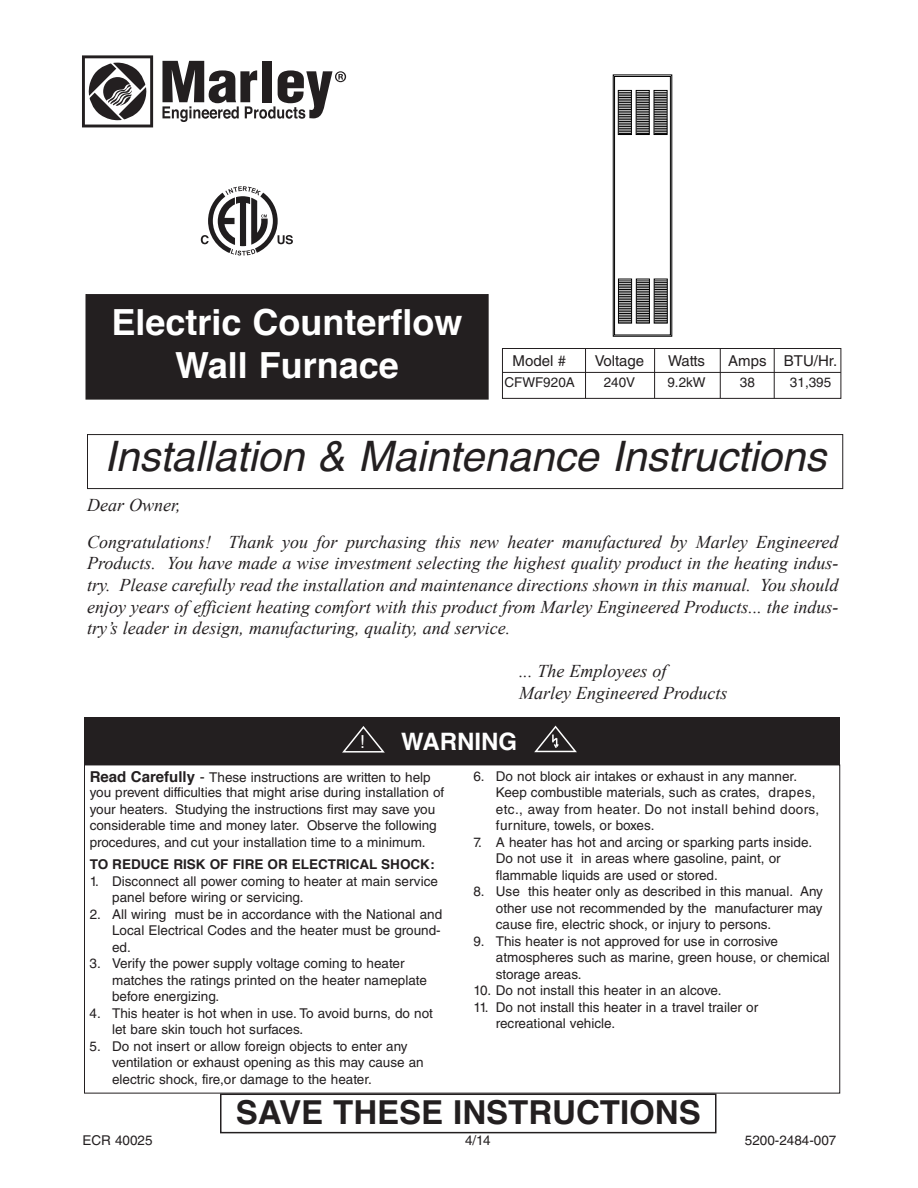
<style>
.page{position:relative;width:918px;height:1188px;background:#fff}
.page>*{position:absolute;margin:0;border:0;box-sizing:border-box;transform-origin:0 0}
.t1{font:italic 42px "Helvetica";color:#231f20}
.t2{font:700 36px/43.5px "Helvetica";color:#fff;text-align:center}
.t3{font:700 33px "Helvetica";color:#231f20}
.t4{font:700 24px "Helvetica";color:#fff}
.t5{font:italic 18px/21.6px "Times New Roman";color:#231f20}
.t6{font:18px "Helvetica LT Std";color:#fff}
.t7{font:15px "Helvetica LT Std";color:#231f20}
.t8{font:13.5px/16.5px "Helvetica LT Std";color:#231f20}
.t9{font:700 13.5px "Helvetica";color:#231f20}
.s1{font-family:"Helvetica";font-weight:700;font-size:15px}
.s2{font-size:15px}
</style>
<div class="page">
<div style="left:86px;top:295px;width:402px;height:104px;background:#231f20"></div>
<div style="left:86px;top:294px;width:403px;height:105px;border:1px solid #231f20"></div>
<div style="left:87px;top:434px;width:756px;height:55px;border:1px solid #231f20"></div>
<div style="left:84px;top:717px;width:756px;height:48px;background:#231f20"></div>
<div style="left:220px;top:1094px;width:497px;height:39px;border:2px solid #231f20"></div>
<svg style="left:342px;top:726px;width:43px;height:27px"></svg>
<svg style="left:534px;top:726px;width:43px;height:26px"></svg>
<div style="left:502px;top:348px;width:339px;height:51px;border:1px solid #231f20"></div>
<hr style="left:503px;top:372px;width:338px;height:1px;background:#231f20">
<hr style="left:774px;top:348px;width:1px;height:50px;background:#231f20">
<hr style="left:720px;top:348px;width:1px;height:50px;background:#231f20">
<hr style="left:654px;top:348px;width:1px;height:50px;background:#231f20">
<hr style="left:585px;top:348px;width:1px;height:50px;background:#231f20">
<div style="left:613px;top:75px;width:59px;height:261px;border:1px solid #000"></div>
<div style="left:618px;top:90px;width:14px;height:45px;border:1px solid #000"></div>
<div style="left:636px;top:90px;width:14px;height:45px;border:1px solid #000"></div>
<div style="left:654px;top:90px;width:13px;height:45px;border:1px solid #000"></div>
<svg style="left:618px;top:92px;width:49px;height:42px;background:#747474"></svg>
<div style="left:654px;top:279px;width:14px;height:44px;border:1px solid #000"></div>
<svg style="left:618px;top:281px;width:49px;height:42px;background:#757575"></svg>
<svg style="left:201px;top:186px;width:92px;height:70px"></svg>
<svg style="left:82px;top:55px;width:71px;height:72px"></svg>
<svg style="left:162px;top:61px;width:184px;height:61px"></svg>
<h2 class="t2" style="left:112px;top:303px;width:353px">Electric Counterflow<br>Wall Furnace</h2>
<p class="t7" style="left:513px;top:355px;width:55px">Model #</p>
<p class="t7" style="left:595px;top:355px;width:51px">Voltage</p>
<p class="t7" style="left:668px;top:355px;width:39px">Watts</p>
<p class="t7" style="left:728px;top:355px;width:111px">Amps BTU/Hr.</p>
<p class="t8" style="left:504px;top:376px;width:72px">CFWF920A</p>
<p class="t8" style="left:604px;top:376px;width:33px">240V</p>
<p class="t8" style="left:667px;top:376px;width:40px">9.2kW</p>
<p class="t8" style="left:740px;top:376px;width:17px">38</p>
<p class="t8" style="left:790px;top:376px;width:43px">31,395</p>
<h1 class="t1" style="left:104px;top:438px;width:723px">Installation &amp; Maintenance Instructions</h1>
<h3 class="t5" style="left:87px;top:487px;width:753px;line-height:36.6px">Dear Owner,<br>Congratulations! Thank you for purchasing this new heater manufactured by Marley Engineered</h3>
<p class="t5" style="left:87px;top:552px;width:753px;text-align:justify">Products. You have made a wise investment selecting the highest quality product in the heating indus&shy;try. Please carefully read the installation and maintenance directions shown in this manual. You should enjoy years of efficient heating comfort with this product from Marley Engineered Products... the indus&shy;try’s leader in design, manufacturing, quality, and service.</p>
<h3 class="t5" style="left:519px;top:660px;width:210px">... The Employees of<br>Marley Engineered Products</h3>
<h3 class="t6" style="left:360px;top:735px;width:7px">!</h3>
<h3 class="t4" style="left:401px;top:731px;width:117px">WARNING</h3>
<p class="t8" style="left:90px;top:771px;width:356px;line-height:15.3px"><span class="s1">Read Carefully</span> <span class="s2">-</span> These instructions are written to help you prevent difficulties that might arise during installation of</p>
<p class="t8" style="left:90px;top:802px;width:349px;text-align:justify">your heaters. Studying the instructions first may save you considerable time and money later. Observe the following procedures, and cut your installation time to a minimum.</p>
<p class="t9" style="left:90px;top:859px;width:346px">TO REDUCE RISK OF FIRE OR ELECTRICAL SHOCK:</p>
<p class="t8" style="left:112px;top:874px;width:327px;text-indent:-22px">1. Disconnect all power coming to heater at main service panel before wiring or servicing.</p>
<p class="t8" style="left:112px;top:907px;width:332px;text-align:justify;text-indent:-22px">2. All wiring must be in accordance with the National and Local Electrical Codes and the heater must be ground&shy;ed.</p>
<p class="t8" style="left:112px;top:957px;width:316px;text-indent:-22px">3. Verify the power supply voltage coming to heater matches the ratings printed on the heater nameplate before energizing.</p>
<p class="t8" style="left:112px;top:1006px;width:322px;text-indent:-22px">4. This heater is hot when in use. To avoid burns, do not let bare skin touch hot surfaces.</p>
<p class="t8" style="left:112px;top:1039px;width:313px;text-indent:-22px">5. Do not insert or allow foreign objects to enter any ventilation or exhaust opening as this may cause an electric shock, fire,or damage to the heater.</p>
<p class="t8" style="left:496px;top:769px;width:325px;text-indent:-22px">6. Do not block air intakes or exhaust in any manner.<br>Keep combustible materials, such as crates, drapes, etc., away from heater. Do not install behind doors, furniture, towels, or boxes.</p>
<p class="t8" style="left:496px;top:835px;width:318px;text-indent:-22px">7. A heater has hot and arcing or sparking parts inside.<br>Do not use it in areas where gasoline, paint, or flammable liquids are used or stored.</p>
<p class="t8" style="left:496px;top:885px;width:329px;text-align:justify;text-indent:-22px">8. Use this heater only as described in this manual. Any other use not recommended by the manufacturer may cause fire, electric shock, or injury to persons.</p>
<p class="t8" style="left:496px;top:934px;width:336px;text-indent:-22px">9. This heater is not approved for use in corrosive atmospheres such as marine, green house, or chemical storage areas.</p>
<p class="t8" style="left:473px;top:984px;width:250px">10. Do not install this heater in an alcove.</p>
<p class="t8" style="left:496px;top:1000px;width:264px;text-indent:-22px">11. Do not install this heater in a travel trailer or recreational vehicle.</p>
<h3 class="t3" style="left:236px;top:1098px;width:467px">SAVE THESE INSTRUCTIONS</h3>
<p class="t8" style="left:82px;top:1133px;width:72px">ECR 40025</p>
<p class="t8" style="left:465px;top:1133px;width:27px">4/14</p>
<p class="t8" style="left:745px;top:1133px;width:93px">5200-2484-007</p>
</div>
